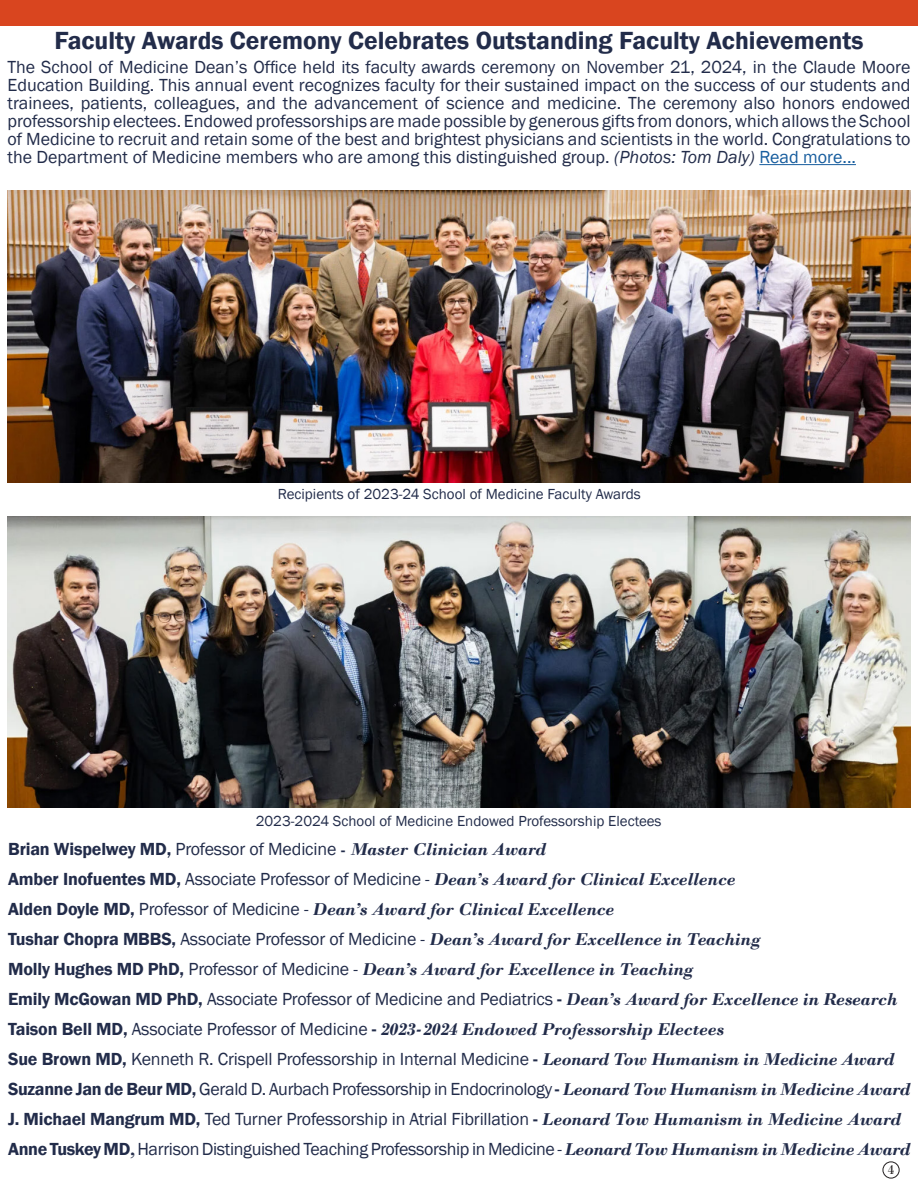
<style>
.page{position:relative;width:918px;height:1188px;background:#fff}
.page>*{position:absolute;margin:0;border:0;box-sizing:border-box;transform-origin:0 0}
.t1{font:600 25.5px "Franklin Gothic";color:#222c4a}
.t2{font:18px/18px "Franklin Gothic";letter-spacing:-.01em;color:#222c4a;text-align:justify}
.t3{font:italic 700 18px "Bodoni";letter-spacing:-.01em;color:#222c4a}
.t4{font:15px "Franklin Gothic";color:#222c4a}
.t5{font:13.5px "Bodoni";color:#231f20}
.s1{font-style:italic}
.s2{color:#175d9e}
.s3{font-family:"Franklin Gothic";font-weight:600;font-style:normal}
.s4{font-family:"Franklin Gothic";font-weight:400;font-style:normal}
.s5{font-weight:400}
.s6{font-weight:600}
.s7{font-family:"Bodoni";font-weight:700;font-style:italic}
</style>
<div class="page">
<div style="left:0;top:0;width:918px;height:25px;background:#d9451f"></div>
<hr style="left:759px;top:164px;width:97px;height:1px;background:#175d9e">
<img style="left:8px;top:190px;width:902px;height:292px">
<img style="left:8px;top:516px;width:902px;height:292px">
<div style="left:883px;top:1162px;width:16px;height:16px;border:1px solid #231f20;border-radius:50%"></div>
<p class="t1" style="left:54px;top:25px;width:811px">Faculty Awards Ceremony Celebrates Outstanding Faculty Achievements</p>
<p class="t2" style="left:8px;top:59px;width:905px">The School of Medicine Dean’s Office held its faculty awards ceremony on November 21, 2024, in the Claude Moore Education Building. This annual event recognizes faculty for their sustained impact on the success of our students and trainees, patients, colleagues, and the advancement of science and medicine. The ceremony also honors endowed professorship electees. Endowed professorships are made possible by generous gifts from donors, which allows the School of Medicine to recruit and retain some of the best and brightest physicians and scientists in the world. Congratulations to the Department of Medicine members who are among this distinguished group. <span class="s1">(Photos: Tom Daly)</span> <span class="s2">Read more...</span></p>
<p class="t4" style="left:278px;top:484px;width:365px">Recipients of 2023-24 School of Medicine Faculty Awards</p>
<p class="t4" style="left:256px;top:811px;width:407px">2023-2024 School of Medicine Endowed Professorship Electees</p>
<p class="t3" style="left:8px;top:838px;width:540px"><span class="s3">Brian Wispelwey MD,</span> <span class="s4">Professor of Medicine</span> <span class="s5">-</span> Master Clinician Award</p>
<p class="t3" style="left:8px;top:868px;width:729px"><span class="s3">Amber Inofuentes MD,</span> <span class="s4">Associate Professor of Medicine -</span> Dean’s Award for Clinical Excellence</p>
<p class="t3" style="left:8px;top:898px;width:608px"><span class="s3">Alden Doyle MD,</span> <span class="s4">Professor of Medicine -</span> Dean’s Award for Clinical Excellence</p>
<p class="t3" style="left:8px;top:928px;width:754px"><span class="s3">Tushar Chopra MBBS,</span> <span class="s4">Associate Professor of Medicine -</span> Dean’s Award for Excellence in Teaching</p>
<p class="t3" style="left:8px;top:958px;width:687px"><span class="s3">Molly Hughes MD PhD,</span> <span class="s4">Professor of Medicine -</span> Dean’s Award for Excellence in Teaching</p>
<p class="t2" style="left:8px;top:990px;width:891px"><span class="s6">Emily McGowan MD PhD,</span> Associate Professor of Medicine and Pediatrics <span class="s6">-</span> <span class="s7">Dean’s Award for Excellence in Research</span></p>
<p class="t3" style="left:8px;top:1018px;width:717px"><span class="s3">Taison Bell MD,</span> <span class="s4">Associate Professor of Medicine</span> <span class="s3">-</span> 2023-2024 Endowed Professorship Electees</p>
<p class="t2" style="left:8px;top:1050px;width:888px"><span class="s6">Sue Brown MD,</span> Kenneth R. Crispell Professorship in Internal Medicine <span class="s6">-</span> <span class="s7">Leonard Tow Humanism in Medicine Award</span></p>
<p class="t2" style="left:8px;top:1080px;width:904px"><span class="s6">Suzanne Jan de Beur MD,</span> Gerald D. Aurbach Professorship in Endocrinology <span class="s6">-</span> <span class="s7">Leonard Tow Humanism in Medicine Award</span></p>
<p class="t2" style="left:8px;top:1110px;width:895px"><span class="s6">J. Michael Mangrum MD,</span> Ted Turner Professorship in Atrial Fibrillation <span class="s6">-</span> <span class="s7">Leonard Tow Humanism in Medicine Award</span></p>
<p class="t2" style="left:8px;top:1140px;width:904px"><span class="s6">Anne Tuskey MD</span><span class="s7">,</span> Harrison Distinguished Teaching Professorship in Medicine - <span class="s7">Leonard Tow Humanism in Medicine Award</span></p>
<p class="t5" style="left:888px;top:1161px;width:8px">4</p>
</div>
